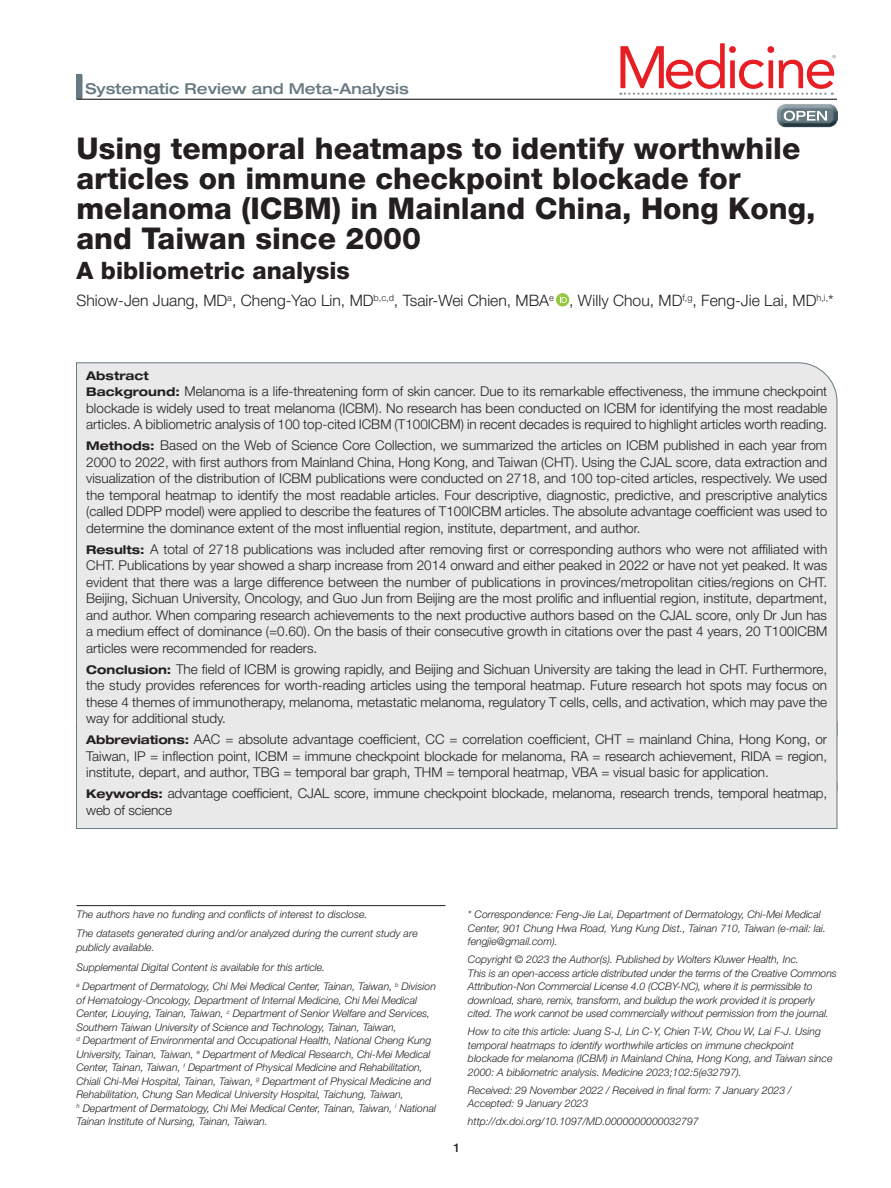
<style>
.page{position:relative;width:891px;height:1188px;background:#fff}
.page>*{position:absolute;margin:0;border:0;box-sizing:border-box;transform-origin:0 0}
.t1{font:59.4px "Avenir";letter-spacing:-.06em;color:#e71e24}
.t2{font:800 30px/30px "Helvetica Neue LT Std";color:#231f20}
.t3{font:800 24px "Helvetica Neue LT Std";color:#231f20}
.t4{font:300 15.75px "Helvetica Neue LT Std";color:#231f20}
.t5{font:500 expanded 15px "Helvetica Neue LT Std";color:#667981}
.t6{font:300 13.5px/16.5px "Helvetica Neue LT Std";color:#231f20;text-align:justify}
.t7{font:700 expanded 12px "Helvetica Neue LT Std";color:#231f20}
.t8{font:500 12px "Helvetica Neue LT Std";color:#231f20}
.t9{font:italic 300 10.5px/13.5px "Helvetica Neue LT Std";color:#231f20}
.t10{font:500 10.35px "Akzidenz Grotesk BE";color:#909295}
.s1{font-weight:700;font-stretch:expanded;font-size:12px}
</style>
<div class="page">
<div style="left:76px;top:74px;width:6px;height:25px;background:#677981"></div>
<hr style="left:76px;top:99px;width:761px;height:1px;background:#231f20">
<img style="left:776px;top:104px;width:61px;height:24px">
<svg style="left:784px;top:111px;width:43px;height:10px"></svg>
<svg style="left:620px;top:93px;width:213px;height:2px"></svg>
<div style="left:76px;top:362px;width:762px;height:375px;background:#e9e9e9"></div>
<div style="left:76px;top:721px;width:761px;height:71px;background:#e9e9e9"></div>
<div style="left:76px;top:783px;width:761px;height:46px;background:#e9e9e9"></div>
<div style="left:76px;top:782px;width:761px;height:47px;border:1px solid #677981"></div>
<div style="left:556px;top:293px;width:13px;height:13px;background:#93c73e;border-radius:50%"></div>
<svg style="left:560px;top:296px;width:7px;height:7px"></svg>
<hr style="left:76px;top:905px;width:370px;height:1px;background:#231f20">
<p class="t5" style="left:86px;top:80px;width:325px">Systematic Review and Meta-Analysis</p>
<h1 class="t1" style="left:615px;top:33px;width:223px">Medicine</h1>
<p class="t10" style="left:832px;top:52px;width:6px">®</p>
<h2 class="t2" style="left:76px;top:134px;width:741px">Using temporal heatmaps to identify worthwhile articles on immune checkpoint blockade for melanoma (ICBM) in Mainland China, Hong Kong, and Taiwan since 2000</h2>
<h3 class="t3" style="left:76px;top:257px;width:275px">A bibliometric analysis</h3>
<p class="t4" style="left:76px;top:291px;width:759px">Shiow-Jen Juang, MD<sup>a</sup>, Cheng-Yao Lin, MD<sup>b,c,d</sup>, Tsair-Wei Chien, MBA<sup>e</sup> , Willy Chou, MD<sup>f,g</sup>, Feng-Jie Lai, MD<sup>h,i,</sup>*</p>
<p class="t7" style="left:86px;top:368px;width:64px">Abstract</p>
<p class="t6" style="left:86px;top:383px;width:743px"><span class="s1">Background:</span> Melanoma is a life-threatening form of skin cancer. Due to its remarkable effectiveness, the immune checkpoint blockade is widely used to treat melanoma (ICBM). No research has been conducted on ICBM for identifying the most readable articles. A bibliometric analysis of 100 top-cited ICBM (T100ICBM) in recent decades is required to highlight articles worth reading.</p>
<p class="t6" style="left:86px;top:437px;width:743px"><span class="s1">Methods:</span> Based on the Web of Science Core Collection, we summarized the articles on ICBM published in each year from 2000 to 2022, with first authors from Mainland China, Hong Kong, and Taiwan (CHT). Using the CJAL score, data extraction and visualization of the distribution of ICBM publications were conducted on 2718, and 100 top-cited articles, respectively. We used the temporal heatmap to identify the most readable articles. Four descriptive, diagnostic, predictive, and prescriptive analytics (called DDPP model) were applied to describe the features of T100ICBM articles. The absolute advantage coefficient was used to determine the dominance extent of the most influential region, institute, department, and author.</p>
<p class="t6" style="left:86px;top:541px;width:743px"><span class="s1">Results:</span> A total of 2718 publications was included after removing first or corresponding authors who were not affiliated with CHT. Publications by year showed a sharp increase from 2014 onward and either peaked in 2022 or have not yet peaked. It was evident that there was a large difference between the number of publications in provinces/metropolitan cities/regions on CHT.<br>Beijing, Sichuan University, Oncology, and Guo Jun from Beijing are the most prolific and influential region, institute, department, and author. When comparing research achievements to the next productive authors based on the CJAL score, only Dr Jun has a medium effect of dominance (=0.60). On the basis of their consecutive growth in citations over the past 4 years, 20 T100ICBM articles were recommended for readers.</p>
<p class="t6" style="left:86px;top:661px;width:743px"><span class="s1">Conclusion:</span> The field of ICBM is growing rapidly, and Beijing and Sichuan University are taking the lead in CHT. Furthermore, the study provides references for worth-reading articles using the temporal heatmap. Future research hot spots may focus on these 4 themes of immunotherapy, melanoma, metastatic melanoma, regulatory T cells, cells, and activation, which may pave the way for additional study.</p>
<p class="t6" style="left:86px;top:731px;width:743px"><span class="s1">Abbreviations:</span> AAC = absolute advantage coefficient, CC = correlation coefficient, CHT = mainland China, Hong Kong, or Taiwan, IP = inflection point, ICBM = immune checkpoint blockade for melanoma, RA = research achievement, RIDA = region, institute, depart, and author, TBG = temporal bar graph, THM = temporal heatmap, VBA = visual basic for application.</p>
<p class="t6" style="left:86px;top:785px;width:743px"><span class="s1">Keywords:</span> advantage coefficient, CJAL score, immune checkpoint blockade, melanoma, research trends, temporal heatmap, web of science</p>
<p class="t9" style="left:76px;top:904px;width:343px;line-height:19.5px">The authors have no funding and conflicts of interest to disclose.<br>The datasets generated during and/or analyzed during the current study are</p>
<p class="t9" style="left:76px;top:937px;width:361px;line-height:19.5px">publicly available.<br>Supplemental Digital Content is available for this article.<br><sup>a</sup> Department of Dermatology, Chi Mei Medical Center, Tainan, Taiwan, <sup>b</sup> Division</p>
<p class="t9" style="left:76px;top:993px;width:361px">of Hematology-Oncology, Department of Internal Medicine, Chi Mei Medical Center, Liouying, Tainan, Taiwan, <sup>c</sup> Department of Senior Welfare and Services, Southern Taiwan University of Science and Technology, Tainan, Taiwan,<br><sup>d</sup> Department of Environmental and Occupational Health, National Cheng Kung University, Tainan, Taiwan, <sup>e</sup> Department of Medical Research, Chi-Mei Medical Center, Tainan, Taiwan, <sup>f</sup> Department of Physical Medicine and Rehabilitation, Chiali Chi-Mei Hospital, Tainan, Taiwan, <sup>g</sup> Department of Physical Medicine and Rehabilitation, Chung San Medical University Hospital, Taichung, Taiwan,<br><sup>h</sup> Department of Dermatology, Chi Mei Medical Center, Tainan, Taiwan, <sup>i</sup> National Tainan Institute of Nursing, Tainan, Taiwan.</p>
<p class="t8" style="left:453px;top:1140px;width:8px">1</p>
<p class="t9" style="left:468px;top:907px;width:360px">* Correspondence: Feng-Jie Lai, Department of Dermatology, Chi-Mei Medical<br>Center, 901 Chung Hwa Road, Yung Kung Dist., Tainan 710, Taiwan (e-mail: lai. fengjie@gmail.com).</p>
<p class="t9" style="left:468px;top:952px;width:370px">Copyright © 2023 the Author(s). Published by Wolters Kluwer Health, Inc.<br>This is an open-access article distributed under the terms of the Creative Commons Attribution-Non Commercial License 4.0 (CCBY-NC), where it is permissible to download, share, remix, transform, and buildup the work provided it is properly cited. The work cannot be used commercially without permission from the journal.</p>
<p class="t9" style="left:468px;top:1024px;width:366px">How to cite this article: Juang S-J, Lin C-Y, Chien T-W, Chou W, Lai F-J. Using temporal heatmaps to identify worthwhile articles on immune checkpoint blockade for melanoma (ICBM) in Mainland China, Hong Kong, and Taiwan since 2000: A bibliometric analysis. Medicine 2023;102:5(e32797).</p>
<p class="t9" style="left:468px;top:1083px;width:325px">Received: 29 November 2022 / Received in final form: 7 January 2023 /<br>Accepted: 9 January 2023</p>
<p class="t9" style="left:468px;top:1114px;width:232px">http://dx.doi.org/10.1097/MD.0000000000032797</p>
</div>
